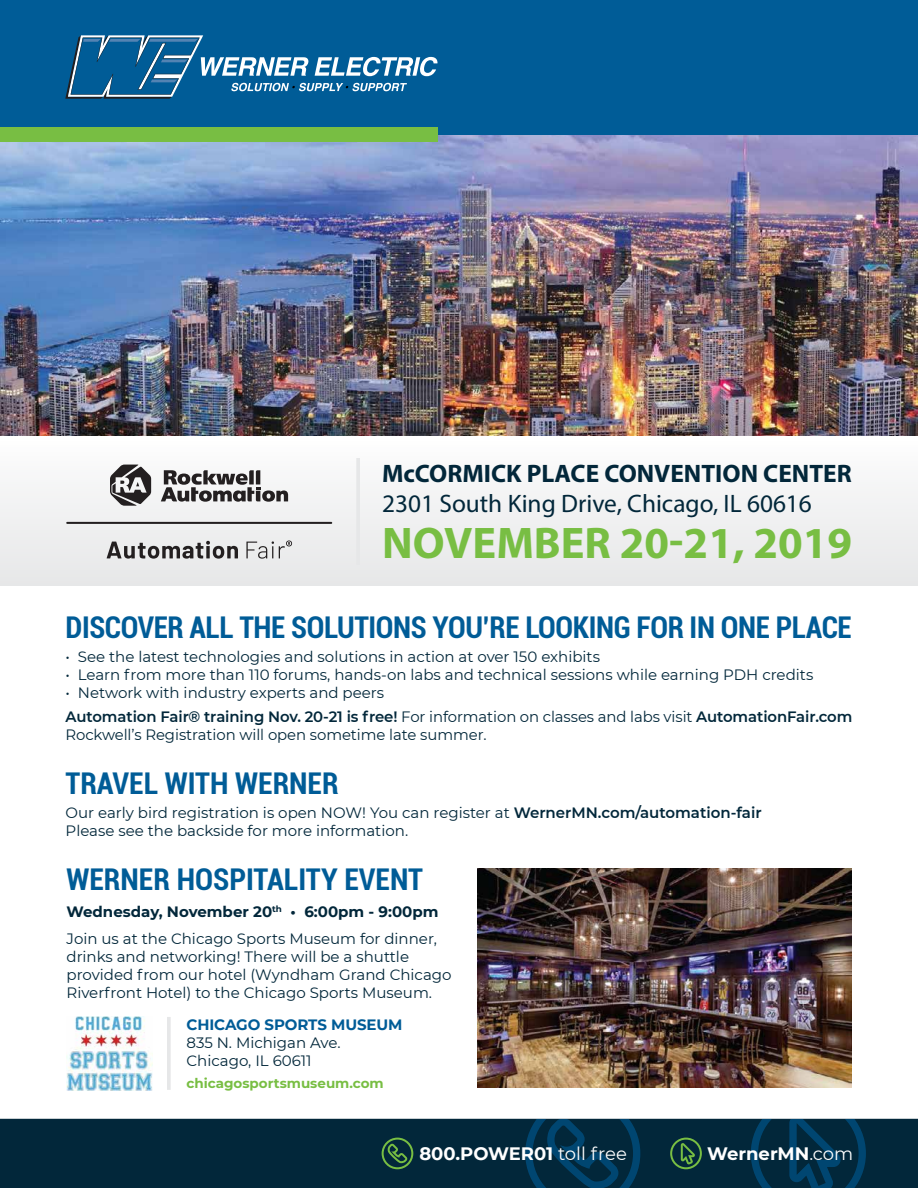
<style>
.page{position:relative;width:918px;height:1188px;background:#fff}
.page>*{position:absolute;margin:0;border:0;box-sizing:border-box;transform-origin:0 0}
.t1{font:700 44.55px "Myriad Pro";color:#78be43}
.t2{font:700 condensed 30px "Roboto";letter-spacing:-.015em;color:#005c97}
.t3{font:25.35px "Myriad Pro";color:#02273a}
.t4{font:700 25.35px "Myriad Pro";color:#02273a}
.t5{font:700 18px "Montserrat";color:#fff}
.t6{font:15px/18px "Montserrat";color:#02273a}
.t7{font:700 15px "Montserrat";letter-spacing:-.005em;color:#005c97}
.t8{font:700 13.5px "Montserrat";color:#78be43}
.s1{font-weight:600}
.s2{font-weight:700}
.s3{font-weight:400}
</style>
<div class="page">
<hr style="left:167px;top:1017px;width:4px;height:73px;background:#e6e7e8">
<img style="left:0;top:134px;width:918px;height:302px">
<div style="left:0;top:1119px;width:918px;height:69px;background:#02273a"></div>
<svg style="left:751px;top:1120px;width:115px;height:68px;background:#01304b"></svg>
<svg style="left:525px;top:1120px;width:115px;height:68px;background:#01314c"></svg>
<svg style="left:681px;top:1143px;width:14px;height:21px"></svg>
<div style="left:670px;top:1138px;width:32px;height:31px;border:2px solid #78be43;border-radius:50%"></div>
<div style="left:382px;top:1138px;width:31px;height:31px;border:2px solid #78be43;border-radius:50%"></div>
<svg style="left:388px;top:1144px;width:19px;height:19px"></svg>
<div style="left:0;top:436px;width:918px;height:150px;background:linear-gradient(to right,#f1f2f2,#f2f2f3)"></div>
<div style="left:0;top:0;width:918px;height:134px;background:#005c97"></div>
<svg style="left:65px;top:35px;width:373px;height:64px"></svg>
<div style="left:0;top:127px;width:438px;height:15px;background:#78be43"></div>
<hr style="left:356px;top:458px;width:4px;height:107px;background:#e6e7e8">
<svg style="left:161px;top:470px;width:127px;height:32px"></svg>
<svg style="left:110px;top:465px;width:41px;height:41px"></svg>
<hr style="left:66px;top:522px;width:266px;height:2px;background:#231f20">
<svg style="left:107px;top:541px;width:131px;height:18px;background:#9c9a9b"></svg>
<svg style="left:246px;top:540px;width:46px;height:19px"></svg>
<img style="left:67px;top:1016px;width:85px;height:74px">
<img style="left:478px;top:868px;width:374px;height:220px">
<h3 class="t4" style="left:382px;top:456px;width:471px">McCORMICK PLACE CONVENTION CENTER</h3>
<h3 class="t3" style="left:382px;top:488px;width:431px">2301 South King Drive, Chicago, IL 60616</h3>
<h1 class="t1" style="left:382px;top:514px;width:472px">NOVEMBER 20-21, 2019</h1>
<h2 class="t2" style="left:66px;top:607px;width:788px">DISCOVER ALL THE SOLUTIONS YOU’RE LOOKING FOR IN ONE PLACE</h2>
<p class="t6" style="left:66px;top:647px;width:536px">• See the latest technologies and solutions in action at over 150 exhibits</p>
<p class="t6" style="left:66px;top:665px;width:749px">• Learn from more than 110 forums, hands-on labs and technical sessions while earning PDH credits</p>
<p class="t6" style="left:66px;top:680px;width:788px;line-height:24px">• Network with industry experts and peers<br><span class="s1">Automation Fair® training Nov. 20-21 is free!</span> For information on classes and labs visit <span class="s1">AutomationFair.com</span></p>
<p class="t6" style="left:66px;top:725px;width:422px">Rockwell’s Registration will open sometime late summer.</p>
<h2 class="t2" style="left:66px;top:763px;width:275px">TRAVEL WITH WERNER</h2>
<p class="t6" style="left:66px;top:803px;width:698px">Our early bird registration is open NOW! You can register at <span class="s1">WernerMN.com/automation-fair<br></span>Please see the backside for more information.</p>
<h2 class="t2" style="left:66px;top:859px;width:358px">WERNER HOSPITALITY EVENT</h2>
<p class="t6" style="left:66px;top:898px;width:374px;line-height:27px"><span class="s2">Wednesday, November 20</span><sup>th</sup> <span class="s2">• 6:00pm - 9:00pm<br></span>Join us at the Chicago Sports Museum for dinner,</p>
<p class="t6" style="left:67px;top:947px;width:387px">drinks and networking! There will be a shuttle provided from our hotel (Wyndham Grand Chicago<br>Riverfront Hotel) to the Chicago Sports Museum.</p>
<p class="t7" style="left:187px;top:1014px;width:218px">CHICAGO SPORTS MUSEUM</p>
<p class="t6" style="left:187px;top:1033px;width:156px">835 N. Michigan Ave.<br>Chicago, IL 60611</p>
<p class="t8" style="left:186px;top:1073px;width:199px">chicagosportsmuseum.com</p>
<p class="t5" style="left:419px;top:1140px;width:209px">800.POWER01 <span class="s3">toll free</span></p>
<p class="t5" style="left:707px;top:1140px;width:148px">WernerMN<span class="s3">.com</span></p>
</div>
